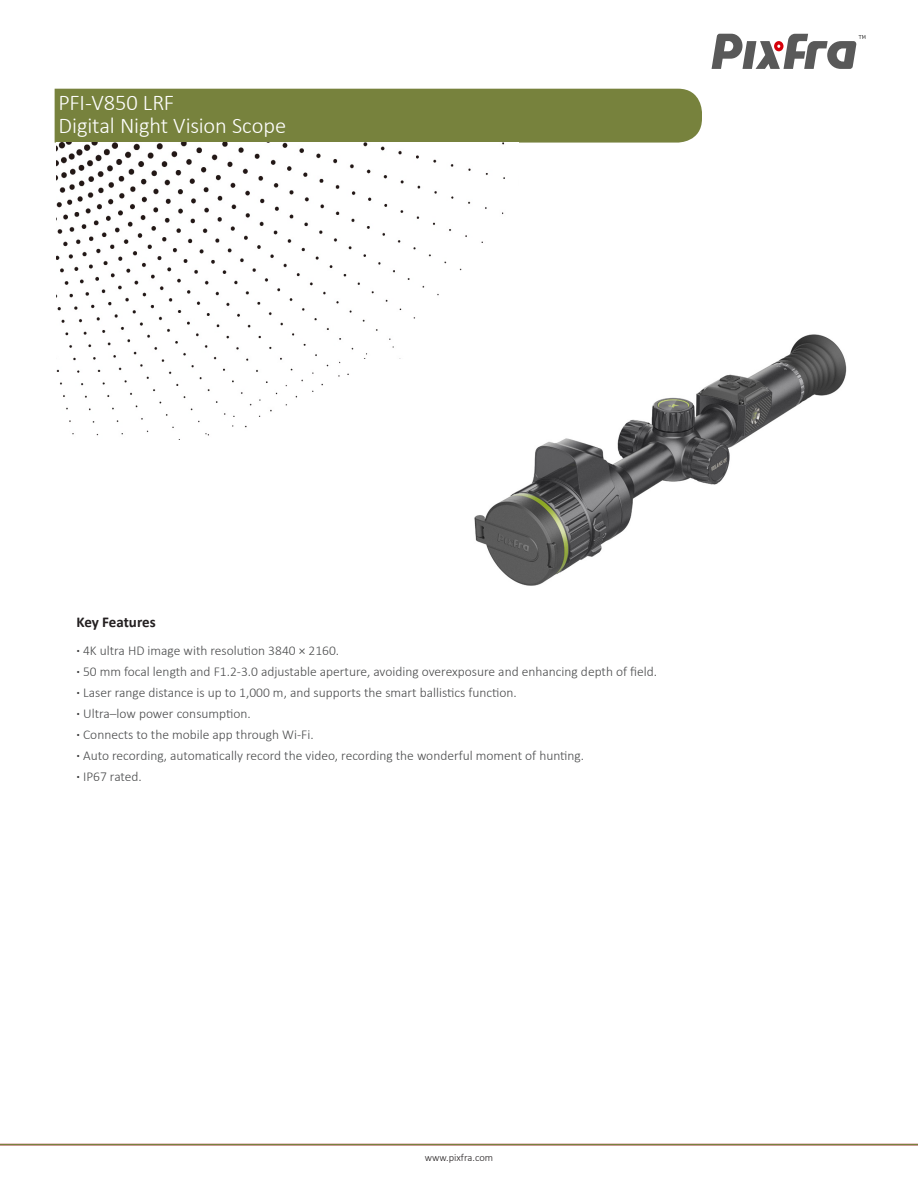
<style>
.page{position:relative;width:918px;height:1188px;background:#fff}
.page>*{position:absolute;margin:0;border:0;box-sizing:border-box;transform-origin:0 0}
.t1{font:300 22.5px "Calibri";letter-spacing:-.005em;color:#fff}
.t2{font:700 15px "Calibri";letter-spacing:-.01em;color:#231f20}
.t3{font:300 13.5px "Calibri";color:#4a4b4c}
.t4{font:300 10.5px "Calibri";color:#231f20}
.s1{font-weight:700;color:#3e3e3f}
</style>
<div class="page">
<div style="left:55px;top:89px;width:647px;height:54px;background:#77823d"></div>
<img style="left:474px;top:334px;width:373px;height:252px">
<hr style="left:0;top:1144px;width:918px;height:1px;background:#77823d">
<img style="left:57px;top:143px;width:461px;height:297px">
<svg style="left:712px;top:34px;width:153px;height:35px"></svg>
<p class="t1" style="left:59px;top:89px;width:117px">PFI-V850 LRF</p>
<p class="t1" style="left:59px;top:111px;width:229px">Digital Night Vision Scope</p>
<p class="t2" style="left:76px;top:612px;width:81px">Key Features</p>
<p class="t3" style="left:76px;top:642px;width:264px"><span class="s1">·</span> 4K ultra HD image with resolution 3840 × 2160.</p>
<p class="t3" style="left:76px;top:663px;width:582px"><span class="s1">·</span> 50 mm focal length and F1.2-3.0 adjustable aperture, avoiding overexposure and enhancing depth of field.</p>
<p class="t3" style="left:76px;top:684px;width:442px"><span class="s1">·</span> Laser range distance is up to 1,000 m, and supports the smart ballistics function.</p>
<p class="t3" style="left:76px;top:705px;width:176px"><span class="s1">·</span> Ultra–low power consumption.</p>
<p class="t3" style="left:76px;top:726px;width:239px"><span class="s1">·</span> Connects to the mobile app through Wi-Fi.</p>
<p class="t3" style="left:76px;top:747px;width:509px"><span class="s1">·</span> Auto recording, automatically record the video, recording the wonderful moment of hunting.</p>
<p class="t3" style="left:76px;top:768px;width:67px"><span class="s1">·</span> IP67 rated.</p>
<p class="t4" style="left:425px;top:1151px;width:70px">www.pixfra.com</p>
</div>
